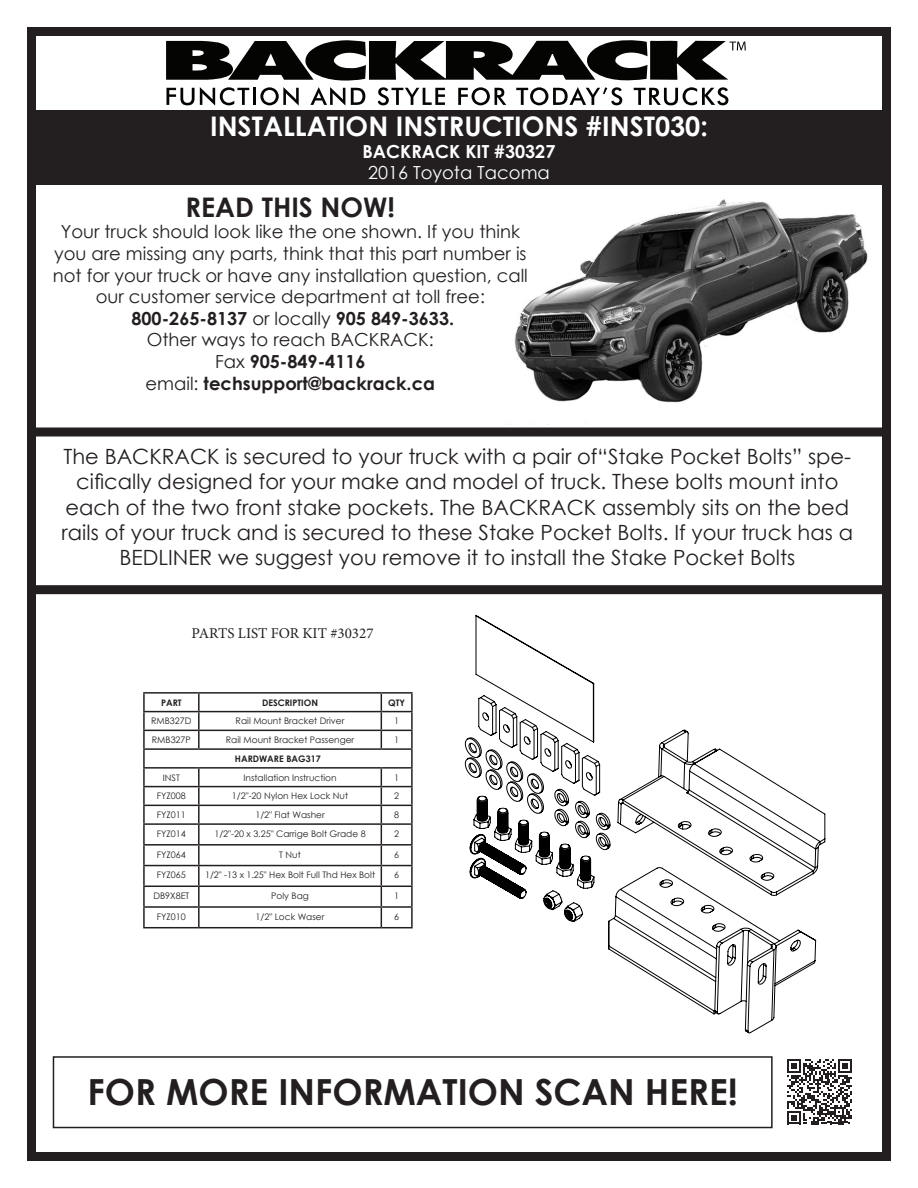
<style>
.page{position:relative;width:918px;height:1188px;background:#fff}
.page>*{position:absolute;margin:0;border:0;box-sizing:border-box;transform-origin:0 0}
.t1{font:700 36px "Century Gothic";color:#231f20}
.t2{font:700 27px "Century Gothic";color:#fff}
.t3{font:700 27px "Century Gothic";color:#231f20}
.t4{font:21px/25.2px "Century Gothic";color:#231f20;text-align:center}
.t5{font:18px/21.6px "Century Gothic";color:#231f20;text-align:center}
.t6{font:700 18px "Century Gothic";color:#231f20}
.t7{font:700 18px "Century Gothic";color:#fff}
.t8{font:18px "Century Gothic";color:#fff}
.t9{font:15px "Minion Pro";color:#231f20}
.t10{font:9px "Century Gothic";color:#231f20}
.t11{font:700 9px "Century Gothic";color:#231f20}
.s1{font-weight:400}
</style>
<div class="page">
<div style="left:27px;top:27px;width:864px;height:1134px;border:9px solid #231f20"></div>
<svg style="left:166px;top:40px;width:580px;height:66px"></svg>
<img style="left:514px;top:199px;width:354px;height:204px">
<div style="left:30px;top:110px;width:858px;height:75px;background:#231f20"></div>
<svg style="left:787px;top:1059px;width:65px;height:65px"></svg>
<div style="left:53px;top:1056px;width:720px;height:72px;border:2px solid #231f20"></div>
<div style="left:27px;top:428px;width:864px;height:8px;background:#231f20"></div>
<div style="left:27px;top:585px;width:864px;height:9px;background:#231f20"></div>
<hr style="left:143px;top:692px;width:56px;height:2px;background:#231f20">
<hr style="left:199px;top:692px;width:182px;height:2px;background:#231f20">
<hr style="left:381px;top:692px;width:32px;height:2px;background:#231f20">
<hr style="left:143px;top:711px;width:56px;height:1px;background:#231f20">
<hr style="left:199px;top:711px;width:182px;height:1px;background:#231f20">
<hr style="left:381px;top:711px;width:32px;height:1px;background:#231f20">
<hr style="left:143px;top:730px;width:56px;height:1px;background:#231f20">
<hr style="left:199px;top:730px;width:182px;height:1px;background:#231f20">
<svg style="left:198px;top:694px;width:2px;height:54px"></svg>
<hr style="left:381px;top:730px;width:32px;height:1px;background:#231f20">
<svg style="left:381px;top:694px;width:1px;height:54px"></svg>
<hr style="left:143px;top:748px;width:56px;height:2px;background:#231f20">
<hr style="left:199px;top:748px;width:182px;height:2px;background:#231f20">
<hr style="left:381px;top:748px;width:32px;height:2px;background:#231f20">
<hr style="left:143px;top:767px;width:56px;height:2px;background:#231f20">
<hr style="left:199px;top:767px;width:182px;height:2px;background:#231f20">
<hr style="left:381px;top:767px;width:32px;height:2px;background:#231f20">
<hr style="left:143px;top:786px;width:56px;height:1px;background:#231f20">
<hr style="left:199px;top:786px;width:182px;height:1px;background:#231f20">
<hr style="left:381px;top:786px;width:32px;height:1px;background:#231f20">
<hr style="left:143px;top:805px;width:56px;height:1px;background:#231f20">
<hr style="left:199px;top:805px;width:182px;height:1px;background:#231f20">
<hr style="left:381px;top:805px;width:32px;height:1px;background:#231f20">
<hr style="left:143px;top:823px;width:56px;height:2px;background:#231f20">
<hr style="left:199px;top:823px;width:182px;height:2px;background:#231f20">
<hr style="left:381px;top:823px;width:32px;height:2px;background:#231f20">
<hr style="left:143px;top:844px;width:56px;height:2px;background:#231f20">
<svg style="left:143px;top:694px;width:2px;height:171px"></svg>
<hr style="left:199px;top:844px;width:182px;height:2px;background:#231f20">
<svg style="left:198px;top:769px;width:2px;height:96px"></svg>
<hr style="left:381px;top:844px;width:32px;height:2px;background:#231f20">
<svg style="left:411px;top:694px;width:2px;height:171px"></svg>
<hr style="left:143px;top:865px;width:56px;height:1px;background:#231f20">
<hr style="left:143px;top:866px;width:2px;height:20px;background:#231f20">
<hr style="left:199px;top:865px;width:182px;height:1px;background:#231f20">
<hr style="left:198px;top:866px;width:2px;height:20px;background:#231f20">
<hr style="left:381px;top:865px;width:32px;height:1px;background:#231f20">
<hr style="left:411px;top:866px;width:2px;height:20px;background:#231f20">
<hr style="left:143px;top:886px;width:56px;height:1px;background:#231f20">
<hr style="left:199px;top:886px;width:182px;height:1px;background:#231f20">
<hr style="left:381px;top:886px;width:32px;height:1px;background:#231f20">
<hr style="left:143px;top:906px;width:56px;height:2px;background:#231f20">
<svg style="left:143px;top:887px;width:2px;height:40px"></svg>
<hr style="left:199px;top:906px;width:182px;height:2px;background:#231f20">
<svg style="left:198px;top:887px;width:2px;height:40px"></svg>
<hr style="left:381px;top:906px;width:32px;height:2px;background:#231f20">
<svg style="left:381px;top:769px;width:1px;height:158px"></svg>
<svg style="left:411px;top:887px;width:2px;height:40px"></svg>
<hr style="left:143px;top:927px;width:56px;height:1px;background:#231f20">
<hr style="left:199px;top:927px;width:182px;height:1px;background:#231f20">
<hr style="left:381px;top:927px;width:32px;height:1px;background:#231f20">
<svg style="left:465px;top:615px;width:361px;height:419px"></svg>
<p class="t2" style="left:210px;top:106px;width:499px">INSTALLATION INSTRUCTIONS #INST030:</p>
<p class="t7" style="left:363px;top:137px;width:194px">BACKRACK KIT #30327</p>
<p class="t8" style="left:368px;top:160px;width:183px">2016 Toyota Tacoma</p>
<p class="t3" style="left:186px;top:187px;width:211px">READ THIS NOW!</p>
<p class="t5" style="left:53px;top:221px;width:477px">Your truck should look like the one shown. If you think you are missing any parts, think that this part number is not for your truck or have any installation question, call our customer service department at toll free:</p>
<p class="t6" style="left:131px;top:305px;width:324px">800-265-8137 <span class="s1">or locally</span> 905 849-3633.</p>
<p class="t5" style="left:147px;top:329px;width:289px">Other ways to reach BACKRACK:</p>
<p class="t6" style="left:215px;top:348px;width:152px"><span class="s1">Fax</span> 905-849-4116</p>
<p class="t6" style="left:146px;top:369px;width:291px"><span class="s1">email:</span> techsupport@backrack.ca</p>
<p class="t4" style="left:62px;top:444px;width:793px">The BACKRACK is secured to your truck with a pair of“Stake Pocket Bolts” spe&shy;cifically designed for your make and model of truck. These bolts mount into each of the two front stake pockets. The BACKRACK assembly sits on the bed rails of your truck and is secured to these Stake Pocket Bolts. If your truck has a BEDLINER we suggest you remove it to install the Stake Pocket Bolts</p>
<p class="t9" style="left:192px;top:623px;width:183px">PARTS LIST FOR KIT #30327</p>
<p class="t11" style="left:161px;top:696px;width:22px">PART</p>
<p class="t11" style="left:262px;top:696px;width:57px">DESCRIPTION</p>
<p class="t11" style="left:388px;top:696px;width:18px">QTY</p>
<p class="t10" style="left:151px;top:715px;width:42px">RMB327D</p>
<p class="t10" style="left:236px;top:715px;width:110px">Rail Mount Bracket Driver</p>
<p class="t10" style="left:394px;top:715px;width:6px">1</p>
<p class="t10" style="left:152px;top:734px;width:41px">RMB327P</p>
<p class="t10" style="left:226px;top:734px;width:130px">Rail Mount Bracket Passenger</p>
<p class="t10" style="left:394px;top:734px;width:6px">1</p>
<p class="t11" style="left:235px;top:752px;width:88px">HARDWARE BAG317</p>
<p class="t10" style="left:163px;top:771px;width:19px">INST</p>
<p class="t10" style="left:244px;top:771px;width:94px">Installation Instruction</p>
<p class="t10" style="left:394px;top:771px;width:6px">1</p>
<p class="t10" style="left:157px;top:790px;width:30px">FYZ008</p>
<p class="t10" style="left:232px;top:790px;width:118px">1/2"-20 Nylon Hex Lock Nut</p>
<p class="t10" style="left:394px;top:790px;width:6px">2</p>
<p class="t10" style="left:157px;top:809px;width:30px">FYZ011</p>
<p class="t10" style="left:255px;top:809px;width:71px">1/2" Flat Washer</p>
<p class="t10" style="left:394px;top:809px;width:6px">8</p>
<p class="t10" style="left:157px;top:827px;width:30px">FYZ014</p>
<p class="t10" style="left:214px;top:827px;width:153px">1/2"-20 x 3.25" Carrige Bolt Grade 8</p>
<p class="t10" style="left:394px;top:827px;width:6px">2</p>
<p class="t10" style="left:157px;top:848px;width:30px">FYZ064</p>
<p class="t10" style="left:279px;top:848px;width:23px">T Nut</p>
<p class="t10" style="left:394px;top:848px;width:6px">6</p>
<p class="t10" style="left:157px;top:869px;width:30px">FYZ065</p>
<p class="t10" style="left:205px;top:869px;width:172px">1/2" -13 x 1.25" Hex Bolt Full Thd Hex Bolt</p>
<p class="t10" style="left:394px;top:869px;width:6px">6</p>
<p class="t10" style="left:153px;top:889px;width:37px">DB9X8ET</p>
<p class="t10" style="left:271px;top:889px;width:39px">Poly Bag</p>
<p class="t10" style="left:394px;top:889px;width:6px">1</p>
<p class="t10" style="left:157px;top:910px;width:30px">FYZ010</p>
<p class="t10" style="left:256px;top:910px;width:70px">1/2" Lock Waser</p>
<p class="t10" style="left:394px;top:910px;width:6px">6</p>
<p class="t1" style="left:88px;top:1065px;width:652px">FOR MORE INFORMATION SCAN HERE!</p>
</div>
